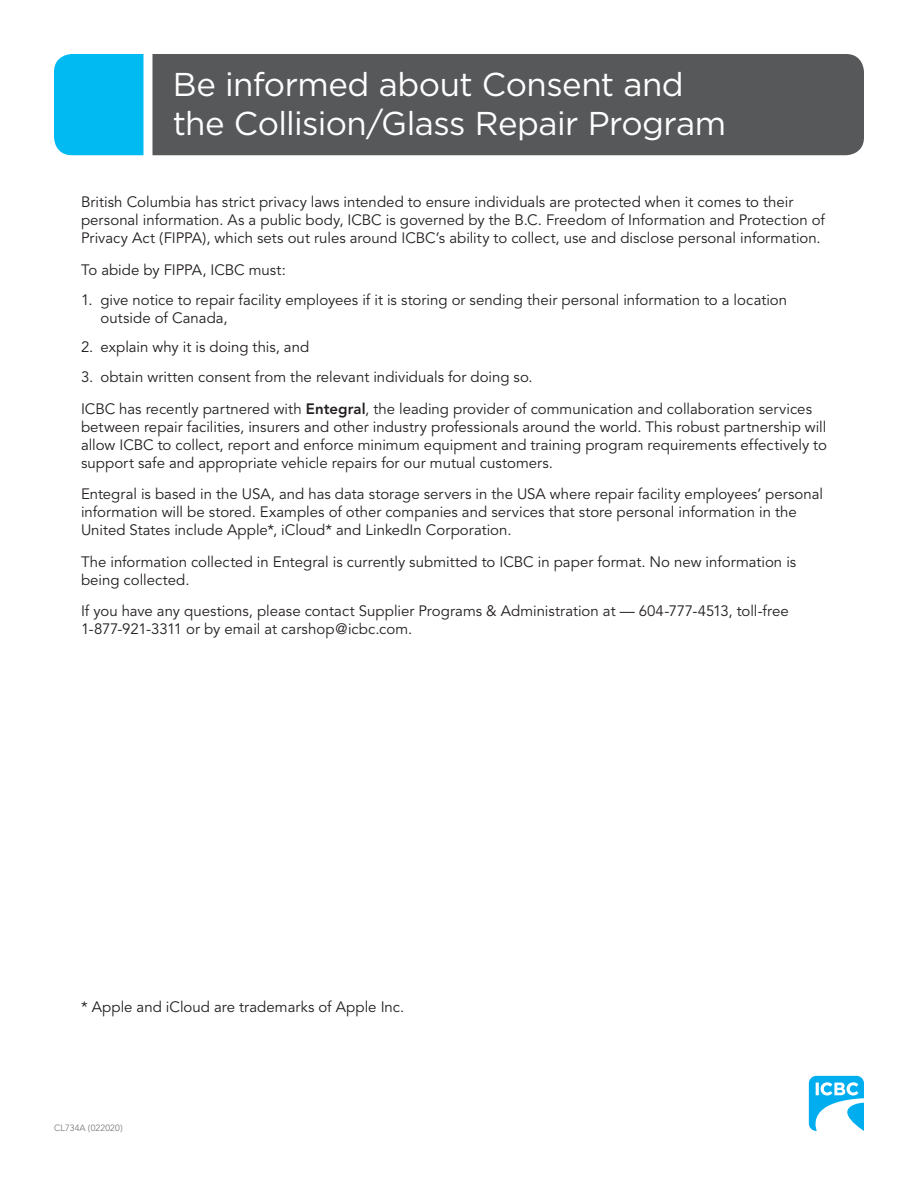
<style>
.page{position:relative;width:918px;height:1188px;background:#fff}
.page>*{position:absolute;margin:0;border:0;box-sizing:border-box;transform-origin:0 0}
.t1{font:33px/39px "Gotham";letter-spacing:-.015em;color:#fff}
.t2{font:15px/18px "Avenir";color:#231f20}
.t3{font:300 9px "Avenir";letter-spacing:.02em;color:#6b6b6e}
.s1{font-weight:800}
</style>
<div class="page">
<svg style="left:809px;top:1076px;width:55px;height:55px"></svg>
<div style="left:152px;top:54px;width:712px;height:101px;background:#57585a"></div>
<div style="left:54px;top:54px;width:89px;height:101px;background:#00baf1"></div>
<h1 class="t1" style="left:173px;top:64px;width:555px">Be informed about Consent and the Collision/Glass Repair Program</h1>
<p class="t2" style="left:81px;top:193px;width:746px">British Columbia has strict privacy laws intended to ensure individuals are protected when it comes to their personal information. As a public body, ICBC is governed by the B.C. Freedom of Information and Protection of<br>Privacy Act (FIPPA), which sets out rules around ICBC’s ability to collect, use and disclose personal information.</p>
<p class="t2" style="left:81px;top:261px;width:207px">To abide by FIPPA, ICBC must:</p>
<p class="t2" style="left:100px;top:291px;width:688px;text-indent:-20px">1. give notice to repair facility employees if it is storing or sending their personal information to a location outside of Canada,</p>
<p class="t2" style="left:81px;top:339px;width:230px">2. explain why it is doing this, and</p>
<p class="t2" style="left:81px;top:362px;width:733px;line-height:31.5px">3. obtain written consent from the relevant individuals for doing so.<br>ICBC has recently partnered with <span class="s1">Entegral</span>, the leading provider of communication and collaboration services</p>
<p class="t2" style="left:81px;top:418px;width:748px;text-align:justify">between repair facilities, insurers and other industry professionals around the world. This robust partnership will allow ICBC to collect, report and enforce minimum equipment and training program requirements effectively to support safe and appropriate vehicle repairs for our mutual customers.</p>
<p class="t2" style="left:81px;top:486px;width:744px">Entegral is based in the USA, and has data storage servers in the USA where repair facility employees’ personal information will be stored. Examples of other companies and services that store personal information in the<br>United States include Apple*, iCloud* and LinkedIn Corporation.</p>
<p class="t2" style="left:81px;top:553px;width:717px">The information collected in Entegral is currently submitted to ICBC in paper format. No new information is being collected.</p>
<p class="t2" style="left:81px;top:603px;width:709px">If you have any questions, please contact Supplier Programs &amp; Administration at — 604-777-4513, toll-free<br>1-877-921-3311 or by email at carshop@icbc.com.</p>
<p class="t2" style="left:81px;top:999px;width:325px">* Apple and iCloud are trademarks of Apple Inc.</p>
<p class="t3" style="left:54px;top:1123px;width:70px">CL734A (022020)</p>
</div>
